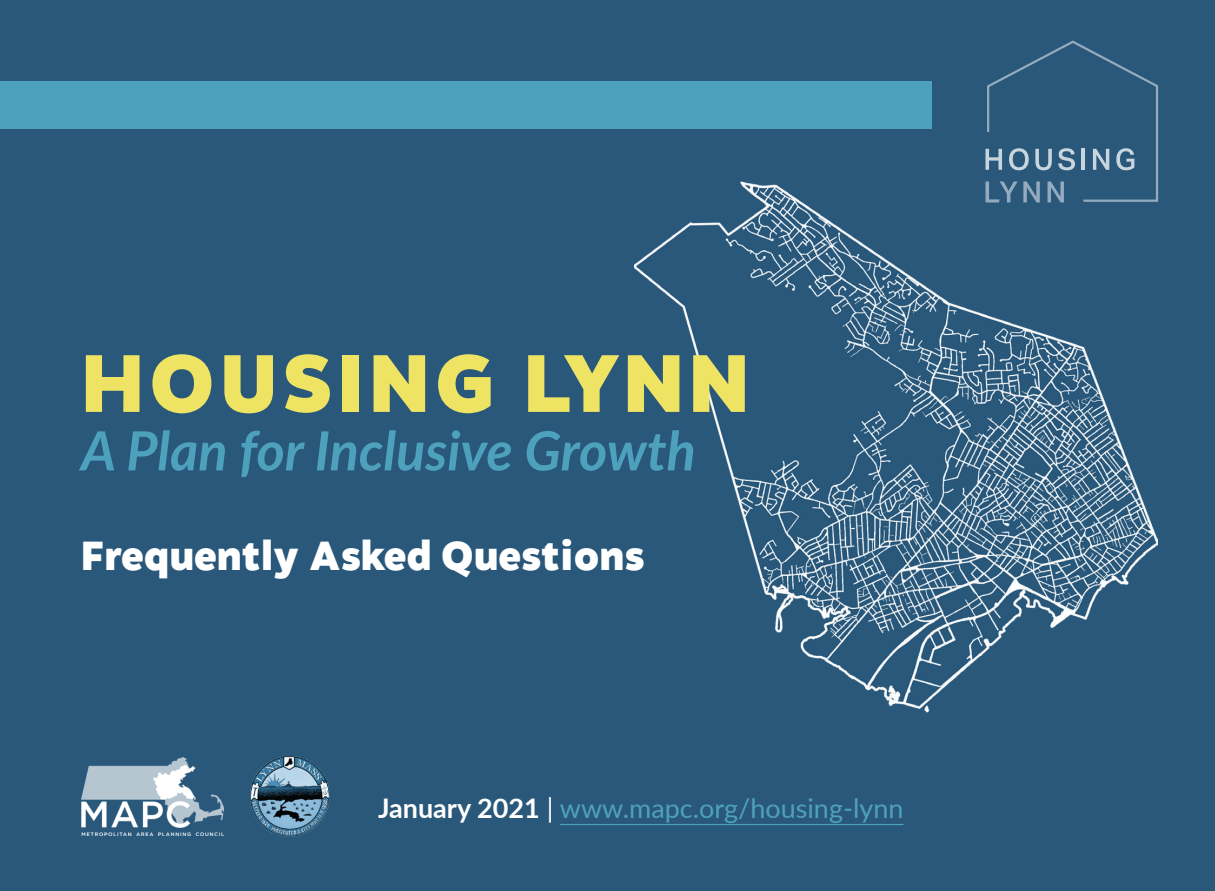
<style>
.page{position:relative;width:1215px;height:891px;background:#29587b}
.page>*{position:absolute;margin:0;border:0;box-sizing:border-box;transform-origin:0 0}
.t1{font:900 81px "Motiva Sans";letter-spacing:.06em;color:#efe363}
.t2{font:italic 700 54px "Lato";color:#4ea1bd}
.t3{font:900 40.5px "Motiva Sans";color:#fff}
.t4{font:27px "Lato";color:#4ea1bd}
.s1{font-weight:700;color:#fff}
.s2{color:#fff}
</style>
<div class="page">
<img style="left:634px;top:181px;width:523px;height:532px">
<img style="left:81px;top:757px;width:143px;height:79px">
<img style="left:250px;top:756px;width:80px;height:81px">
<div style="left:0;top:81px;width:932px;height:47px;background:#4ea1bd"></div>
<hr style="left:560px;top:824px;width:344px;height:1px;background:#4ea1bd">
<svg style="left:986px;top:40px;width:173px;height:163px"></svg>
<h1 class="t1" style="left:81px;top:324px;width:669px">HOUSING LYNN</h1>
<h2 class="t2" style="left:81px;top:411px;width:616px">A Plan for Inclusive Growth</h2>
<h3 class="t3" style="left:81px;top:526px;width:565px">Frequently Asked Questions</h3>
<p class="t4" style="left:378px;top:789px;width:527px"><span class="s1">January 2021</span> <span class="s2">|</span> www.mapc.org/housing-lynn</p>
</div>
